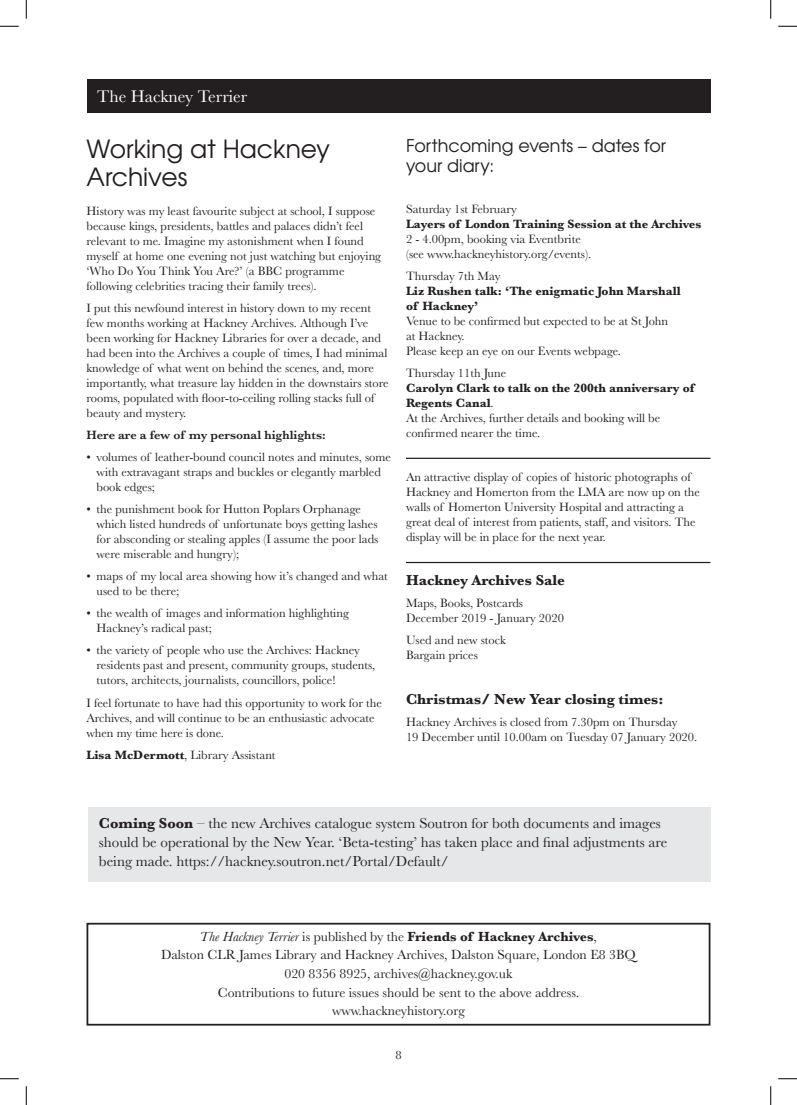
<style>
.page{position:relative;width:797px;height:1105px;background:#fff}
.page>*{position:absolute;margin:0;border:0;box-sizing:border-box;transform-origin:0 0}
.t1{font:25px/27.5px "Te X Gyre Adventor";color:#231f20}
.What_s_on_title{font:17.5px/20px "Te X Gyre Adventor";color:#231f20}
.t2{font:17.5px "Baskerville";color:#fff}
.t3{font:15px/18.8px "Baskerville";color:#231f20}
.sub_head{font:700 15px "Baskerville";color:#231f20}
.t4{font:13.75px "Baskerville";color:#231f20}
.t5{font:700 13.75px "Baskerville";color:#231f20}
.t6{font:12.5px/15px "Baskerville";color:#231f20}
.t7{font:600 12.5px "Baskerville";color:#231f20}
.s1{font-weight:700}
.s2{font-weight:400;font-style:italic}
.s3{font-weight:400}
</style>
<div class="page">
<div style="left:86px;top:79px;width:624px;height:34px;background:#231f20"></div>
<div style="left:86px;top:923px;width:624px;height:102px;border:2px solid #231f20"></div>
<hr style="left:406px;top:458px;width:304px;height:1px;background:#231f20">
<hr style="left:406px;top:562px;width:304px;height:1px;background:#231f20">
<div style="left:88px;top:808px;width:622px;height:74px;background:#e6e7e9"></div>
<svg style="left:0;top:25px;width:19px;height:2px"></svg>
<svg style="left:778px;top:25px;width:19px;height:2px"></svg>
<svg style="left:0;top:1078px;width:19px;height:1px"></svg>
<svg style="left:778px;top:1078px;width:19px;height:1px"></svg>
<svg style="left:25px;top:0;width:2px;height:19px"></svg>
<svg style="left:25px;top:1086px;width:2px;height:19px"></svg>
<svg style="left:770px;top:0;width:1px;height:19px"></svg>
<svg style="left:770px;top:1086px;width:1px;height:19px"></svg>
<h2 class="t2" style="left:97px;top:85px;width:151px">The Hackney Terrier</h2>
<p class="t1" style="left:86px;top:134px;width:245px">Working at Hackney<br>Archives</p>
<p class="t6" style="left:86px;top:203px;width:296px">History was my least favourite subject at school, I suppose because kings, presidents, battles and palaces didn’t feel relevant to me. Imagine my astonishment when I found myself at home one evening not just watching but enjoying ‘Who Do You Think You Are?’ (a BBC programme following celebrities tracing their family trees).</p>
<p class="t6" style="left:86px;top:300px;width:304px">I put this newfound interest in history down to my recent few months working at Hackney Archives. Although I’ve been working for Hackney Libraries for over a decade, and had been into the Archives a couple of times, I had minimal knowledge of what went on behind the scenes, and, more importantly, what treasure lay hidden in the downstairs store rooms, populated with floor-to-ceiling rolling stacks full of beauty and mystery.</p>
<p class="t7" style="left:86px;top:426px;width:241px">Here are a few of my personal highlights:</p>
<p class="t6" style="left:96px;top:450px;width:296px;text-indent:-10px">• volumes of leather-bound council notes and minutes, some with extravagant straps and buckles or elegantly marbled book edges;</p>
<p class="t6" style="left:96px;top:502px;width:283px;text-indent:-10px">• the punishment book for Hutton Poplars Orphanage which listed hundreds of unfortunate boys getting lashes for absconding or stealing apples (I assume the poor lads were miserable and hungry);</p>
<p class="t6" style="left:96px;top:569px;width:293px;text-indent:-10px">• maps of my local area showing how it’s changed and what used to be there;</p>
<p class="t6" style="left:96px;top:606px;width:254px;text-indent:-10px">• the wealth of images and information highlighting<br>Hackney’s radical past;</p>
<p class="t6" style="left:96px;top:643px;width:280px;text-indent:-10px">• the variety of people who use the Archives: Hackney residents past and present, community groups, students, tutors, architects, journalists, councillors, police!</p>
<p class="t6" style="left:86px;top:695px;width:297px">I feel fortunate to have had this opportunity to work for the<br>Archives, and will continue to be an enthusiastic advocate when my time here is done.</p>
<p class="t6" style="left:86px;top:747px;width:191px"><span class="s1">Lisa McDermott</span>, Library Assistant</p>
<p class="What_s_on_title" style="left:406px;top:134px;width:262px">Forthcoming events – dates for your diary:</p>
<p class="t6" style="left:406px;top:201px;width:297px">Saturday 1st February<br><span class="s1">Layers of London Training Session at the Archives </span>2 - 4.00pm, booking via Eventbrite<br>(see www.hackneyhistory.org/events).</p>
<p class="t6" style="left:406px;top:268px;width:276px">Thursday 7th May<br><span class="s1">Liz Rushen talk: ‘The enigmatic John Marshall of Hackney’<br></span>Venue to be confirmed but expected to be at St John at Hackney.<br>Please keep an eye on our Events webpage.</p>
<p class="t6" style="left:406px;top:365px;width:290px">Thursday 11th June<br><span class="s1">Carolyn Clark to talk on the 200th anniversary of<br>Regents Canal</span>.<br>At the Archives, further details and booking will be confirmed nearer the time.</p>
<p class="t6" style="left:406px;top:470px;width:295px">An attractive display of copies of historic photographs of Hackney and Homerton from the LMA are now up on the walls of Homerton University Hospital and attracting a great deal of interest from patients, staff, and visitors. The display will be in place for the next year.</p>
<p class="sub_head" style="left:406px;top:570px;width:161px">Hackney Archives Sale</p>
<p class="t6" style="left:406px;top:596px;width:159px">Maps, Books, Postcards<br>December 2019 - January 2020</p>
<p class="t6" style="left:406px;top:633px;width:101px">Used and new stock<br>Bargain prices</p>
<p class="sub_head" style="left:406px;top:688px;width:259px">Christmas/ New Year closing times:</p>
<p class="t6" style="left:406px;top:714px;width:293px">Hackney Archives is closed from 7.30pm on Thursday<br>19 December until 10.00am on Tuesday 07 January 2020.</p>
<p class="t3" style="left:99px;top:814px;width:570px"><span class="s1">Coming Soon</span> – the new Archives catalogue system Soutron for both documents and images should be operational by the New Year. ‘Beta-testing’ has taken place and final adjustments are being made. https://hackney.soutron.net/Portal/Default/</p>
<p class="t5" style="left:200px;top:927px;width:398px"><span class="s2">The Hackney Terrier</span> <span class="s3">is published by the</span> Friends of Hackney Archives<span class="s3">,</span></p>
<p class="t4" style="left:161px;top:946px;width:476px">Dalston CLR James Library and Hackney Archives, Dalston Square, London E8 3BQ</p>
<p class="t4" style="left:284px;top:965px;width:229px">020 8356 8925, archives@hackney.gov.uk</p>
<p class="t4" style="left:218px;top:983px;width:363px">Contributions to future issues should be sent to the above address.</p>
<p class="t4" style="left:332px;top:1002px;width:134px">www.hackneyhistory.org</p>
<p class="t6" style="left:395px;top:1047px;width:8px">8</p>
</div>
